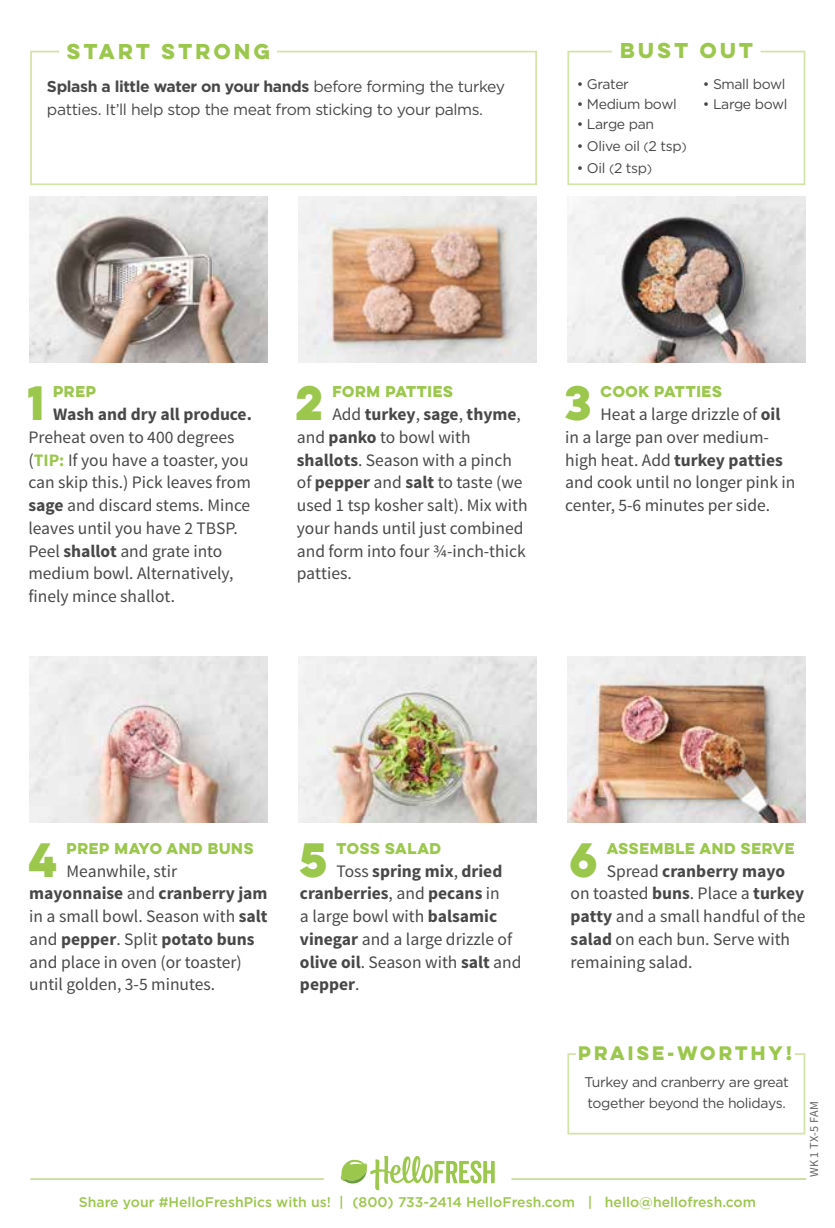
<style>
.page{position:relative;width:835px;height:1228px;background:#fff}
.page>*{position:absolute;margin:0;border:0;box-sizing:border-box;transform-origin:0 0}
.t1{font:700 43.23px "Lulo Clean One";color:#9bc74d}
.t2{font:700 19.25px "Lulo Clean One";letter-spacing:-.05em;color:#9bc74d}
.t3{font:17.5px/22.8px "Source Sans Pro";color:#484848}
.t4{font:700 17.5px/22.8px "Source Sans Pro";color:#484848}
.t5{font:700 17.5px "Lulo Clean One";letter-spacing:-.05em;color:#9bc74d}
.t6{font:15.75px/22.8px "Gotham";letter-spacing:-.025em;color:#484848}
.t7{font:14px/21px "Gotham";letter-spacing:-.025em;color:#484848}
.t8{font:500 14px "Gotham";color:#9bc74d}
.t9{font:700 14px "Lulo Clean One";letter-spacing:-.18em;color:#9bc74d}
.t10{font:12.25px "Source Sans Pro";letter-spacing:.02em;color:#636363}
.s1{font-weight:700}
.s2{font-size:12.25px}
.s3{font-weight:700;color:#9bc74d}
.s4{font-weight:400}
</style>
<div class="page">
<img style="left:29px;top:196px;width:238px;height:167px">
<img style="left:298px;top:196px;width:238px;height:167px">
<img style="left:298px;top:656px;width:238px;height:166px">
<img style="left:30px;top:656px;width:237px;height:166px">
<img style="left:567px;top:196px;width:238px;height:167px">
<img style="left:567px;top:656px;width:238px;height:166px">
<svg style="left:30px;top:50px;width:507px;height:136px"></svg>
<svg style="left:567px;top:50px;width:239px;height:136px"></svg>
<svg style="left:341px;top:1156px;width:154px;height:34px"></svg>
<hr style="left:30px;top:1177px;width:294px;height:2px;background:#c7dc91">
<hr style="left:511px;top:1177px;width:295px;height:2px;background:#c7dc91">
<svg style="left:567px;top:1053px;width:239px;height:82px"></svg>
<p class="t2" style="left:67px;top:36px;width:209px">START STRONG</p>
<p class="t2" style="left:620px;top:35px;width:139px">BUST OUT</p>
<p class="t6" style="left:47px;top:75px;width:460px"><span class="s1">Splash a little water on your hands</span> before forming the turkey patties. It’ll help stop the meat from sticking to your palms.</p>
<p class="t7" style="left:577px;top:73px;width:54px">• Grater</p>
<p class="t7" style="left:703px;top:73px;width:84px">• Small bowl</p>
<p class="t7" style="left:577px;top:93px;width:101px">• Medium bowl</p>
<p class="t7" style="left:703px;top:93px;width:86px">• Large bowl</p>
<p class="t7" style="left:577px;top:113px;width:79px">• Large pan</p>
<p class="t7" style="left:577px;top:135px;width:111px">• Olive oil <span class="s2">(</span>2 tsp<span class="s2">)</span></p>
<p class="t7" style="left:577px;top:157px;width:77px">• Oil <span class="s2">(</span>2 tsp<span class="s2">)</span></p>
<h1 class="t1" style="left:27px;top:369px;width:28px">1</h1>
<p class="t9" style="left:53px;top:381px;width:48px">PREP</p>
<p class="t4" style="left:53px;top:403px;width:200px">Wash and dry all produce.</p>
<p class="t3" style="left:28px;top:426px;width:224px">Preheat oven to 400 degrees (<span class="s3">TIP:</span> If you have a toaster, you can skip this.) Pick leaves from <span class="s1">sage</span> and discard stems. Mince leaves until you have 2 TBSP.<br>Peel <span class="s1">shallot</span> and grate into medium bowl. Alternatively, finely mince shallot.</p>
<h1 class="t1" style="left:295px;top:369px;width:39px">2</h1>
<p class="t9" style="left:332px;top:381px;width:125px">FORM PATTIES</p>
<p class="t3" style="left:297px;top:403px;width:232px;text-indent:35px">Add <span class="s1">turkey</span>, <span class="s1">sage</span>, <span class="s1">thyme</span>, and <span class="s1">panko</span> to bowl with <span class="s1">shallots</span>. Season with a pinch of <span class="s1">pepper</span> and <span class="s1">salt</span> to taste (we used 1 tsp kosher salt). Mix with your hands until just combined and form into four ¾-inch-thick patties.</p>
<h1 class="t1" style="left:564px;top:369px;width:38px">3</h1>
<p class="t9" style="left:600px;top:381px;width:126px">COOK PATTIES</p>
<p class="t3" style="left:565px;top:403px;width:232px;text-indent:35px">Heat a large drizzle of <span class="s1">oil </span>in a large pan over medium&shy;high heat. Add <span class="s1">turkey patties </span>and cook until no longer pink in center, 5-6 minutes per side.</p>
<h1 class="t1" style="left:29px;top:825px;width:40px">4</h1>
<p class="t9" style="left:67px;top:837px;width:192px">PREP MAYO AND BUNS</p>
<p class="t3" style="left:29px;top:859px;width:240px;text-indent:37px">Meanwhile, stir <span class="s1">mayonnaise</span> and <span class="s1">cranberry jam </span>in a small bowl. Season with <span class="s1">salt </span>and <span class="s1">pepper</span>. Split <span class="s1">potato buns </span>and place in oven (or toaster) until golden, 3-5 minutes.</p>
<h1 class="t1" style="left:299px;top:825px;width:40px">5</h1>
<p class="t9" style="left:336px;top:837px;width:109px">TOSS SALAD</p>
<p class="t4" style="left:300px;top:859px;width:223px;text-indent:36px"><span class="s4">Toss</span> spring mix<span class="s4">,</span> dried cranberries<span class="s4">, and</span> pecans <span class="s4">in<br>a large bowl with</span> balsamic vinegar <span class="s4">and a large drizzle of </span>olive oil<span class="s4">. Season with</span> salt <span class="s4">and </span>pepper<span class="s4">.</span></p>
<h1 class="t1" style="left:569px;top:825px;width:39px">6</h1>
<p class="t9" style="left:606px;top:837px;width:193px">ASSEMBLE AND SERVE</p>
<p class="t3" style="left:570px;top:859px;width:236px;text-indent:36px">Spread <span class="s1">cranberry mayo </span>on toasted <span class="s1">buns</span>. Place a <span class="s1">turkey patty</span> and a small handful of the <span class="s1">salad</span> on each bun. Serve with remaining salad.</p>
<p class="t5" style="left:578px;top:1039px;width:219px">PRAISE-WORTHY!</p>
<p class="t7" style="left:584px;top:1071px;width:206px">Turkey and cranberry are great together beyond the holidays.</p>
<p class="t10" style="left:806px;top:1177px;width:77px;rotate:-90deg">WK 1 TX-5 FAM</p>
<p class="t8" style="left:79px;top:1192px;width:679px">Share your #HelloFreshPics with us! | (800) 733-2414 HelloFresh.com | hello@hellofresh.com</p>
</div>
